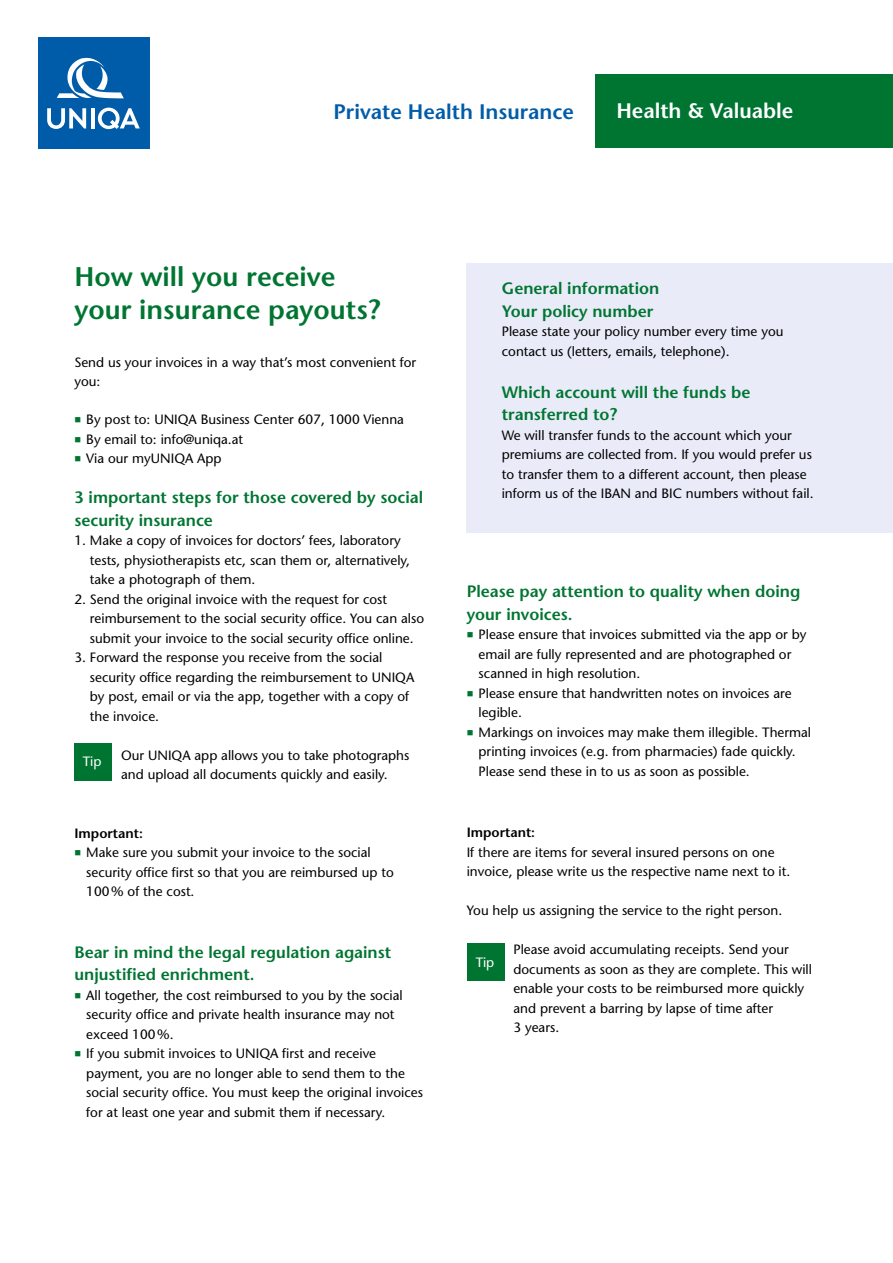
<style>
.page{position:relative;width:893px;height:1263px;background:#fff}
.page>*{position:absolute;margin:0;border:0;box-sizing:border-box;transform-origin:0 0}
.t1{font:600 27px/33px "Stone Sans";color:#007532}
.t2{font:600 21px "Stone Sans";color:#005ca9}
.t3{font:600 21px "Stone Sans";color:#fff}
.t4{font:600 16.5px/22.5px "Stone Sans";color:#007532}
.t5{font:13.5px/19.5px "Stone Sans";color:#000}
.t6{font:600 13.5px "Stone Sans";color:#000}
.t7{font:13.5px "Stone Sans";letter-spacing:-.01em;color:#fff}
</style>
<div class="page">
<div style="left:595px;top:74px;width:298px;height:74px;background:#007532"></div>
<div style="left:38px;top:37px;width:111px;height:112px;background:#005ca9"></div>
<svg style="left:47px;top:108px;width:39px;height:21px"></svg>
<hr style="left:91px;top:108px;width:4px;height:20px;background:#fff">
<svg style="left:98px;top:108px;width:42px;height:21px"></svg>
<svg style="left:57px;top:57px;width:67px;height:41px"></svg>
<div style="left:467px;top:264px;width:426px;height:269px;background:#e9ecf8"></div>
<div style="left:74px;top:743px;width:37px;height:37px;background:#007532"></div>
<div style="left:467px;top:944px;width:37px;height:37px;background:#007532"></div>
<h2 class="t2" style="left:333px;top:99px;width:242px">Private Health Insurance</h2>
<h2 class="t3" style="left:616px;top:98px;width:179px">Health &amp; Valuable</h2>
<h1 class="t1" style="left:74px;top:260px;width:307px">How will you receive your insurance payouts?</h1>
<p class="t5" style="left:74px;top:352px;width:343px">Send us your invoices in a way that’s most convenient for you:</p>
<p class="t5" style="left:86px;top:410px;width:319px">By post to: UNIQA Business Center 607, 1000 Vienna<br>By email to: info@uniqa.at<br>Via our myUNIQA App</p>
<p class="t4" style="left:74px;top:486px;width:350px">3 important steps for those covered by social security insurance</p>
<p class="t5" style="left:90px;top:531px;width:322px;text-indent:-15px">1. Make a copy of invoices for doctors’ fees, laboratory tests, physiotherapists etc, scan them or, alternatively, take a photograph of them.</p>
<p class="t5" style="left:90px;top:589px;width:336px;text-indent:-15px">2. Send the original invoice with the request for cost reimbursement to the social security office. You can also submit your invoice to the social security office online.</p>
<p class="t5" style="left:90px;top:648px;width:326px;text-indent:-15px">3. Forward the response you receive from the social security office regarding the reimbursement to UNIQA by post, email or via the app, together with a copy of the invoice.</p>
<p class="t5" style="left:121px;top:745px;width:290px">Our UNIQA app allows you to take photographs and upload all documents quickly and easily.</p>
<p class="t7" style="left:83px;top:753px;width:20px">Tip</p>
<p class="t6" style="left:74px;top:825px;width:70px">Important:</p>
<p class="t5" style="left:86px;top:843px;width:309px">Make sure you submit your invoice to the social security office first so that you are reimbursed up to<br>100% of the cost.</p>
<p class="t4" style="left:74px;top:941px;width:318px">Bear in mind the legal regulation against unjustified enrichment.</p>
<p class="t5" style="left:86px;top:985px;width:338px">All together, the cost reimbursed to you by the social security office and private health insurance may not exceed 100%.<br>If you submit invoices to UNIQA first and receive payment, you are no longer able to send them to the social security office. You must keep the original invoices for at least one year and submit them if necessary.</p>
<p class="t4" style="left:502px;top:277px;width:159px">General information<br>Your policy number</p>
<p class="t5" style="left:502px;top:322px;width:283px">Please state your policy number every time you contact us (letters, emails, telephone).</p>
<p class="t4" style="left:502px;top:381px;width:250px">Which account will the funds be transferred to?</p>
<p class="t5" style="left:502px;top:425px;width:313px">We will transfer funds to the account which your premiums are collected from. If you would prefer us to transfer them to a different account, then please inform us of the IBAN and BIC numbers without fail.</p>
<p class="t4" style="left:467px;top:580px;width:335px">Please pay attention to quality when doing your invoices.</p>
<p class="t5" style="left:479px;top:625px;width:334px">Please ensure that invoices submitted via the app or by email are fully represented and are photographed or scanned in high resolution.<br>Please ensure that handwritten notes on invoices are legible.<br>Markings on invoices may make them illegible. Thermal printing invoices (e.g. from pharmacies) fade quickly.<br>Please send these in to us as soon as possible.</p>
<p class="t6" style="left:467px;top:824px;width:70px">Important:</p>
<p class="t5" style="left:467px;top:842px;width:325px">If there are items for several insured persons on one invoice, please write us the respective name next to it.</p>
<p class="t5" style="left:467px;top:901px;width:317px">You help us assigning the service to the right person.</p>
<p class="t5" style="left:513px;top:940px;width:300px">Please avoid accumulating receipts. Send your documents as soon as they are complete. This will enable your costs to be reimbursed more quickly and prevent a barring by lapse of time after<br>3 years.</p>
<p class="t7" style="left:476px;top:954px;width:20px">Tip</p>
</div>
